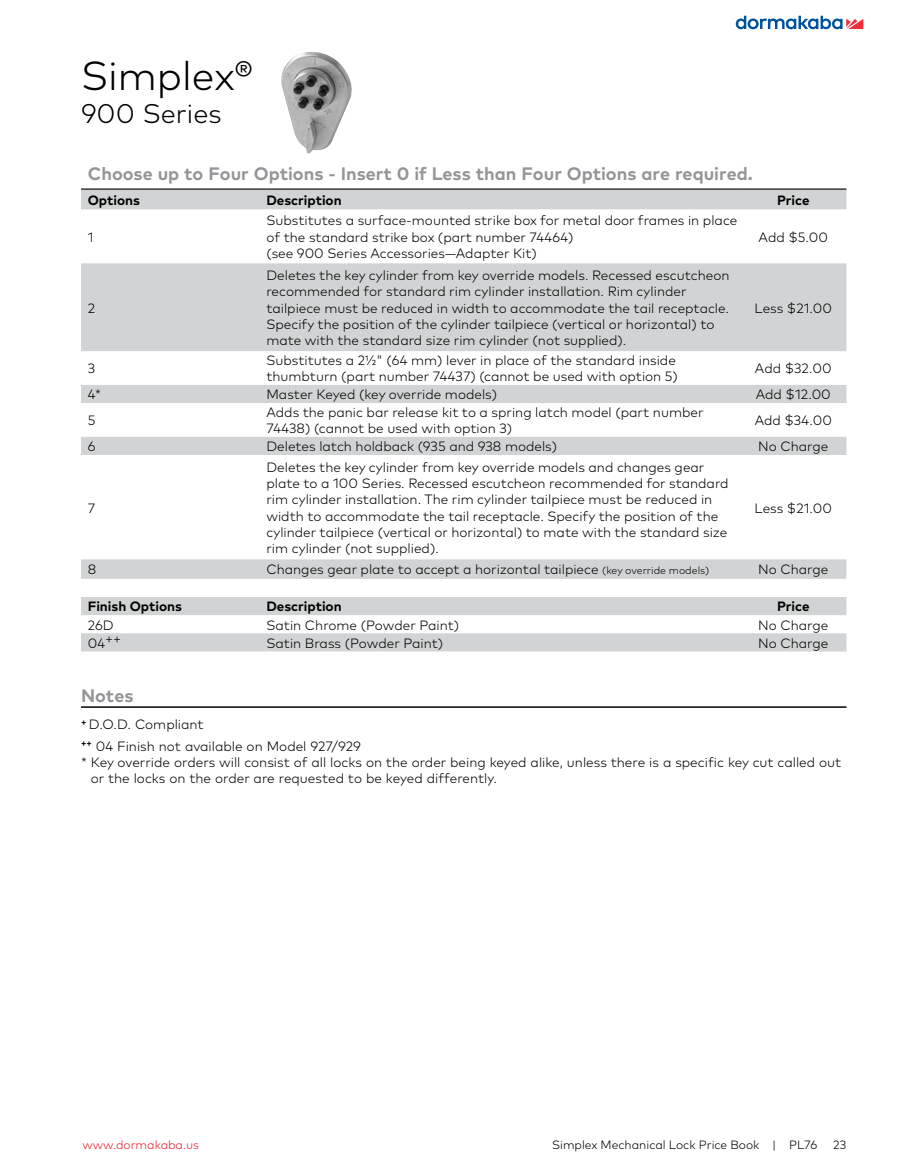
<style>
.page{position:relative;width:905px;height:1175px;background:#fff}
.page>*{position:absolute;margin:0;border:0;box-sizing:border-box;transform-origin:0 0}
.t1{font:300 40.5px "Mark Pro";color:#000}
.t2{font:300 27px "Mark Pro";color:#000}
.t3{font:700 18px "Mark Pro";color:#939598}
.t4{font:300 13.5px/16.2px "Mark Pro";color:#000}
.t5{font:700 13.5px "Mark Pro";color:#000}
.t6{font:300 12px "Mark Pro";color:#000}
.t7{font:300 12px "Mark Pro";color:#ea1d2c}
.s1{font-size:10.5px}
</style>
<div class="page">
<svg style="left:735px;top:16px;width:128px;height:13px"></svg>
<hr style="left:81px;top:706px;width:765px;height:2px;background:#000">
<img style="left:281px;top:52px;width:71px;height:101px">
<svg style="left:81px;top:190px;width:765px;height:461px"></svg>
<hr style="left:81px;top:188px;width:185px;height:2px;background:#000">
<hr style="left:266px;top:188px;width:474px;height:2px;background:#000">
<hr style="left:740px;top:188px;width:106px;height:2px;background:#000">
<h1 class="t1" style="left:81px;top:46px;width:173px">Simplex®</h1>
<h2 class="t2" style="left:81px;top:93px;width:142px">900 Series</h2>
<h3 class="t3" style="left:88px;top:159px;width:666px">Choose up to Four Options - Insert 0 if Less than Four Options are required.</h3>
<p class="t5" style="left:88px;top:190px;width:54px">Options</p>
<p class="t5" style="left:266px;top:190px;width:77px">Description</p>
<p class="t5" style="left:777px;top:190px;width:34px">Price</p>
<p class="t4" style="left:88px;top:228px;width:7px">1</p>
<p class="t4" style="left:266px;top:211px;width:472px">Substitutes a surface-mounted strike box for metal door frames in place of the standard strike box (part number 74464)<br>(see 900 Series Accessories—Adapter Kit)</p>
<p class="t4" style="left:758px;top:228px;width:71px">Add $5.00</p>
<p class="t4" style="left:88px;top:299px;width:9px">2</p>
<p class="t4" style="left:266px;top:266px;width:464px">Deletes the key cylinder from key override models. Recessed escutcheon recommended for standard rim cylinder installation. Rim cylinder tailpiece must be reduced in width to accommodate the tail receptacle.<br>Specify the position of the cylinder tailpiece (vertical or horizontal) to mate with the standard size rim cylinder (not supplied).</p>
<p class="t4" style="left:754px;top:299px;width:79px">Less $21.00</p>
<p class="t4" style="left:88px;top:359px;width:9px">3</p>
<p class="t4" style="left:266px;top:351px;width:413px">Substitutes a 2½" (64 mm) lever in place of the standard inside thumbturn (part number 74437) (cannot be used with option 5)</p>
<p class="t4" style="left:755px;top:359px;width:78px">Add $32.00</p>
<p class="t4" style="left:88px;top:385px;width:15px">4*</p>
<p class="t4" style="left:266px;top:385px;width:232px">Master Keyed (key override models)</p>
<p class="t4" style="left:755px;top:385px;width:77px">Add $12.00</p>
<p class="t4" style="left:88px;top:411px;width:9px">5</p>
<p class="t4" style="left:266px;top:403px;width:438px">Adds the panic bar release kit to a spring latch model (part number<br>74438) (cannot be used with option 3)</p>
<p class="t4" style="left:754px;top:411px;width:79px">Add $34.00</p>
<p class="t4" style="left:88px;top:437px;width:9px">6</p>
<p class="t4" style="left:266px;top:437px;width:292px">Deletes latch holdback (935 and 938 models)</p>
<p class="t4" style="left:758px;top:437px;width:72px">No Charge</p>
<p class="t4" style="left:88px;top:498px;width:9px">7</p>
<p class="t4" style="left:266px;top:458px;width:464px">Deletes the key cylinder from key override models and changes gear plate to a 100 Series. Recessed escutcheon recommended for standard rim cylinder installation. The rim cylinder tailpiece must be reduced in width to accommodate the tail receptacle. Specify the position of the cylinder tailpiece (vertical or horizontal) to mate with the standard size rim cylinder (not supplied).</p>
<p class="t4" style="left:754px;top:498px;width:79px">Less $21.00</p>
<p class="t4" style="left:88px;top:560px;width:10px">8</p>
<p class="t4" style="left:266px;top:560px;width:444px">Changes gear plate to accept a horizontal tailpiece <span class="s1">(key override models)</span></p>
<p class="t4" style="left:758px;top:560px;width:72px">No Charge</p>
<p class="t5" style="left:88px;top:596px;width:96px">Finish Options</p>
<p class="t5" style="left:266px;top:596px;width:77px">Description</p>
<p class="t5" style="left:777px;top:596px;width:34px">Price</p>
<p class="t4" style="left:88px;top:615px;width:27px">26D</p>
<p class="t4" style="left:266px;top:615px;width:194px">Satin Chrome (Powder Paint)</p>
<p class="t4" style="left:758px;top:615px;width:72px">No Charge</p>
<p class="t4" style="left:88px;top:631px;width:35px">04++</p>
<p class="t4" style="left:266px;top:634px;width:178px">Satin Brass (Powder Paint)</p>
<p class="t4" style="left:758px;top:634px;width:72px">No Charge</p>
<h3 class="t3" style="left:81px;top:682px;width:54px">Notes</h3>
<p class="t4" style="left:81px;top:712px;width:281px;line-height:21.6px"><sup>+</sup> D.O.D. Compliant<br><sup>++</sup> 04 Finish not available on Model 927/929</p>
<p class="t4" style="left:91px;top:753px;width:752px;text-indent:-10px">* Key override orders will consist of all locks on the order being keyed alike, unless there is a specific key cut called out or the locks on the order are requested to be keyed differently.</p>
<p class="t7" style="left:83px;top:1136px;width:118px">www.dormakaba.us</p>
<p class="t6" style="left:552px;top:1136px;width:267px">Simplex Mechanical Lock Price Book | PL76</p>
<p class="t6" style="left:833px;top:1136px;width:15px">23</p>
</div>
